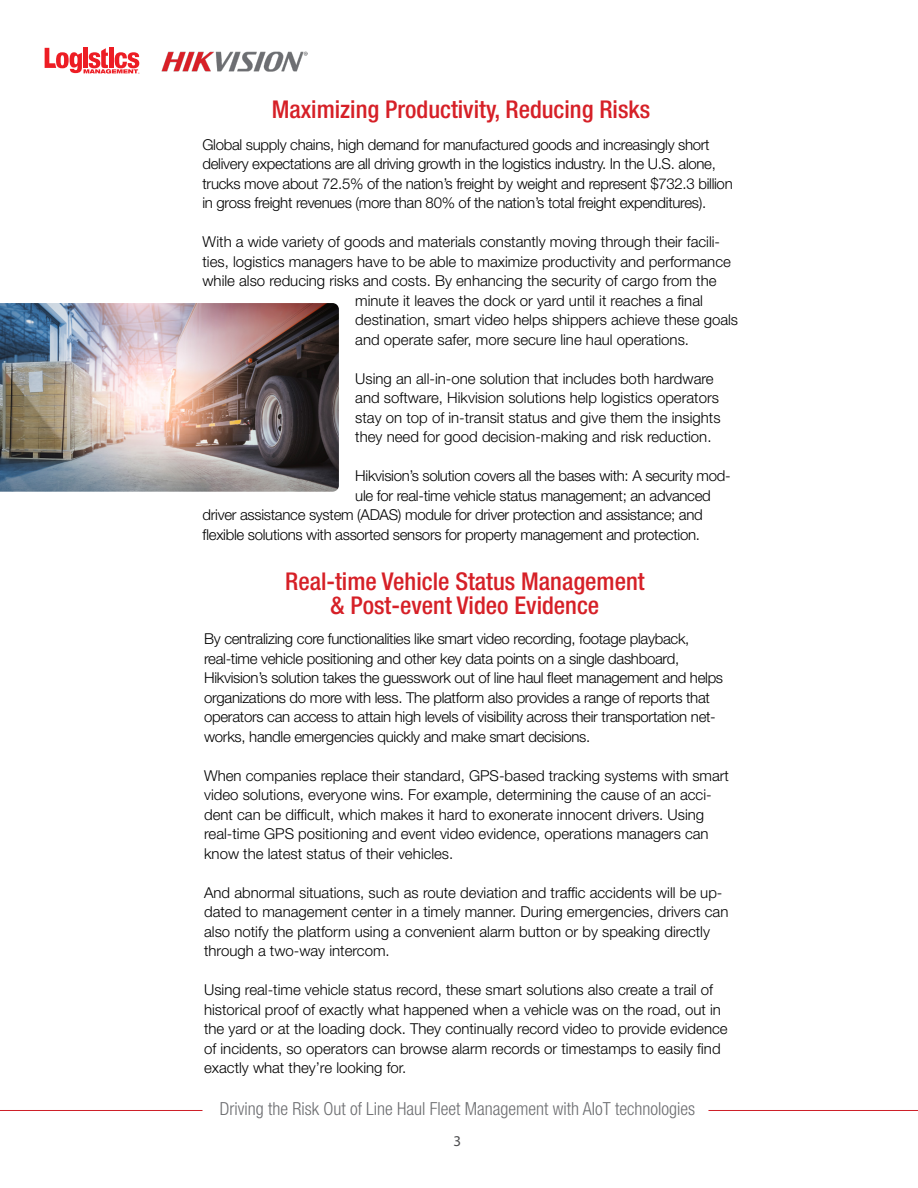
<style>
.page{position:relative;width:918px;height:1188px;background:#fff}
.page>*{position:absolute;margin:0;border:0;box-sizing:border-box;transform-origin:0 0}
.t1{font:500 condensed 24.6px/24.6px "Helvetica Neue LT Std";color:#d62027;text-align:center}
.t2{font:300 condensed 18px "Helvetica Neue LT Std";color:#6d6e71}
.t3{font:300 15px/19.5px "Helvetica Neue LT Std";color:#000}
.t4{font:300 15px/19.5px "Helvetica Neue LT Std";letter-spacing:-.02em;color:#000}
.t5{font:15px "Myriad Pro";color:#4d4d4f}
.t6{font:1.95px "Helvetica";color:#ed1d24}
</style>
<div class="page">
<hr style="left:0;top:1110px;width:203px;height:1px;background:#ce2029">
<img style="left:162px;top:52px;width:145px;height:19px">
<svg style="left:45px;top:47px;width:94px;height:27px"></svg>
<hr style="left:708px;top:1110px;width:210px;height:1px;background:#ce2029">
<img style="left:0;top:303px;width:339px;height:189px">
<p class="t6" style="left:138px;top:71px;width:3px">®</p>
<h1 class="t1" style="left:272px;top:97px;width:380px">Maximizing Productivity, Reducing Risks</h1>
<p class="t4" style="left:202px;top:134px;width:532px">Global supply chains, high demand for manufactured goods and increasingly short delivery expectations are all driving growth in the logistics industry. In the U.S. alone, trucks move about 72.5% of the nation’s freight by weight and represent $732.3 billion in gross freight revenues (more than 80% of the nation’s total freight expenditures).</p>
<p class="t3" style="left:202px;top:232px;width:519px">With a wide variety of goods and materials constantly moving through their facili-</p>
<p class="t3" style="left:202px;top:251px;width:530px">ties, logistics managers have to be able to maximize productivity and performance</p>
<p class="t3" style="left:202px;top:271px;width:516px">while also reducing risks and costs. By enhancing the security of cargo from the</p>
<p class="t3" style="left:355px;top:290px;width:349px">minute it leaves the dock or yard until it reaches a final</p>
<p class="t3" style="left:355px;top:310px;width:384px">destination, smart video helps shippers achieve these goals</p>
<p class="t3" style="left:355px;top:329px;width:335px">and operate safer, more secure line haul operations.</p>
<p class="t3" style="left:355px;top:368px;width:367px">Using an all-in-one solution that includes both hardware and software, Hikvision solutions help logistics operators stay on top of in-transit status and give them the insights they need for good decision-making and risk reduction.</p>
<p class="t4" style="left:355px;top:466px;width:377px">Hikvision’s solution covers all the bases with: A security mod-</p>
<p class="t4" style="left:355px;top:485px;width:357px">ule for real-time vehicle status management; an advanced</p>
<p class="t4" style="left:202px;top:505px;width:502px">driver assistance system (ADAS) module for driver protection and assistance; and</p>
<p class="t4" style="left:202px;top:524px;width:499px">flexible solutions with assorted sensors for property management and protection.</p>
<h1 class="t1" style="left:285px;top:569px;width:361px">Real-time Vehicle Status Management &amp; Post-event Video Evidence</h1>
<p class="t4" style="left:204px;top:629px;width:521px">By centralizing core functionalities like smart video recording, footage playback, real-time vehicle positioning and other key data points on a single dashboard, Hikvision’s solution takes the guesswork out of line haul fleet management and helps organizations do more with less. The platform also provides a range of reports that operators can access to attain high levels of visibility across their transportation net&shy;works, handle emergencies quickly and make smart decisions.</p>
<p class="t3" style="left:204px;top:766px;width:526px">When companies replace their standard, GPS-based tracking systems with smart video solutions, everyone wins. For example, determining the cause of an acci&shy;dent can be difficult, which makes it hard to exonerate innocent drivers. Using real-time GPS positioning and event video evidence, operations managers can know the latest status of their vehicles.</p>
<p class="t3" style="left:204px;top:883px;width:526px">And abnormal situations, such as route deviation and traffic accidents will be up&shy;dated to management center in a timely manner. During emergencies, drivers can also notify the platform using a convenient alarm button or by speaking directly through a two-way intercom.</p>
<p class="t3" style="left:204px;top:980px;width:525px">Using real-time vehicle status record, these smart solutions also create a trail of historical proof of exactly what happened when a vehicle was on the road, out in the yard or at the loading dock. They continually record video to provide evidence of incidents, so operators can browse alarm records or timestamps to easily find exactly what they’re looking for.</p>
<p class="t2" style="left:220px;top:1098px;width:477px">Driving the Risk Out of Line Haul Fleet Management with AIoT technologies</p>
<p class="t5" style="left:454px;top:1132px;width:9px">3</p>
</div>
